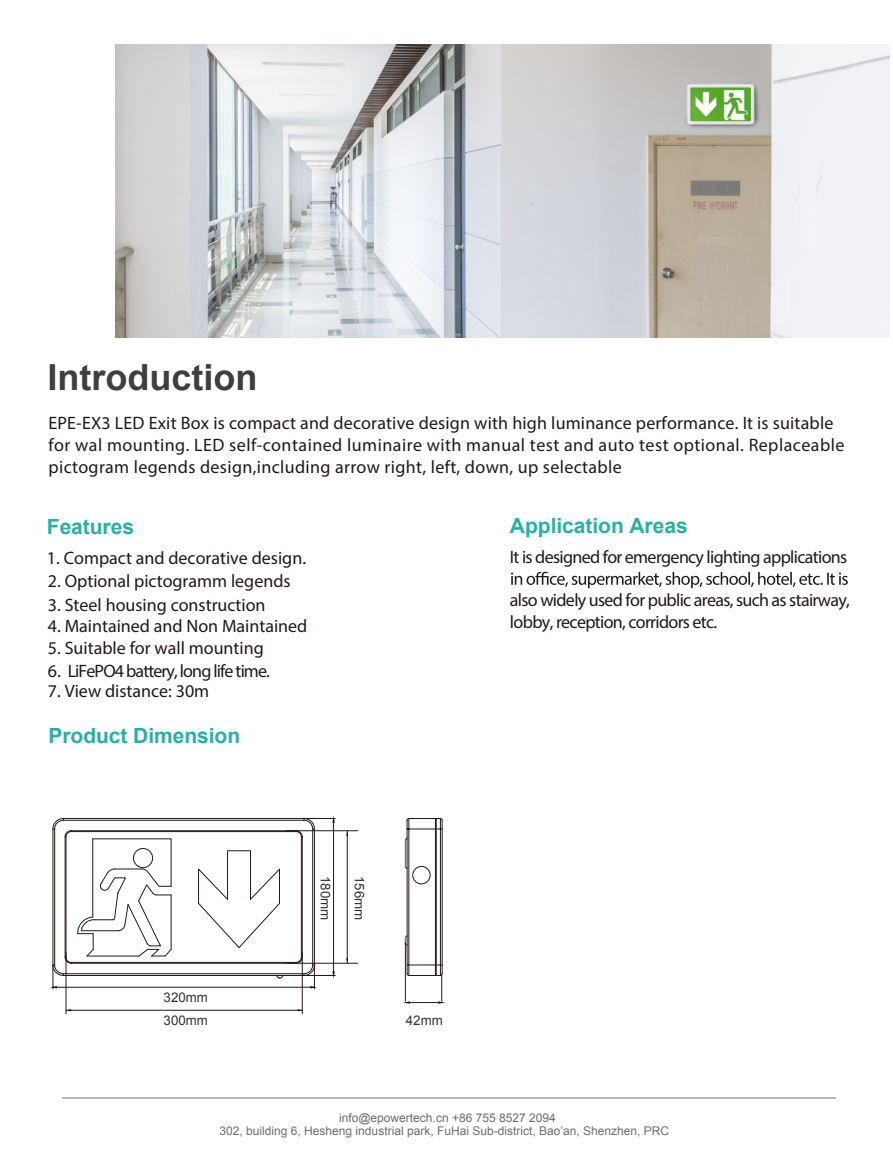
<style>
.page{position:relative;width:893px;height:1153px;background:#fff}
.page>*{position:absolute;margin:0;border:0;box-sizing:border-box;transform-origin:0 0}
.t1{font:700 36px "Arial";color:#3f3f3f}
.t2{font:700 21px "Arial";letter-spacing:-.005em;color:#29b0a4}
.t3{font:18px/21.6px "Myriad Pro";letter-spacing:.02em;color:#231815}
.t4{font:18px "Myriad Pro";color:#231815}
.t5{font:18px "Myriad Pro";letter-spacing:-.035em;color:#231815}
.t6{font:18px "Myriad Pro";letter-spacing:-.05em;color:#231815}
.t7{font:13.35px "Arial";color:#323333}
.t8{font:12px/13.5px "Arial";color:#6d6d6d;text-align:center}
</style>
<div class="page">
<svg style="left:511px;top:571px;width:337px;height:17px"></svg>
<img style="left:115px;top:45px;width:774px;height:292px">
<hr style="left:62px;top:1097px;width:774px;height:1px;background:#6d6d6d">
<svg style="left:50px;top:818px;width:267px;height:170px"></svg>
<hr style="left:66px;top:1009px;width:236px;height:1px;background:#231815">
<hr style="left:304px;top:975px;width:31px;height:1px;background:#231815">
<hr style="left:304px;top:818px;width:31px;height:1px;background:#231815">
<hr style="left:333px;top:822px;width:1px;height:149px;background:#231815">
<svg style="left:332px;top:971px;width:3px;height:7px"></svg>
<svg style="left:403px;top:818px;width:42px;height:185px"></svg>
<hr style="left:66px;top:952px;width:1px;height:61px;background:#231815">
<hr style="left:302px;top:952px;width:1px;height:61px;background:#231815">
<svg style="left:297px;top:1009px;width:6px;height:2px"></svg>
<hr style="left:286px;top:962px;width:71px;height:1px;background:#231815">
<hr style="left:286px;top:830px;width:71px;height:1px;background:#231815">
<hr style="left:347px;top:830px;width:1px;height:133px;background:#231815">
<h1 class="t1" style="left:47px;top:354px;width:211px">Introduction</h1>
<p class="t3" style="left:48px;top:412px;width:797px">EPE-EX3 LED Exit Box is compact and decorative design with high luminance performance. It is suitable for wal mounting. LED self-contained luminaire with manual test and auto test optional. Replaceable pictogram legends design,including arrow right, left, down, up selectable</p>
<p class="t2" style="left:510px;top:512px;width:179px">Application Areas</p>
<p class="t5" style="left:510px;top:546px;width:339px">It is designed for emergency lighting applications</p>
<p class="t5" style="left:510px;top:589px;width:342px">also widely used for public areas, such as stairway,</p>
<p class="t2" style="left:47px;top:512px;width:89px">Features</p>
<p class="t4" style="left:47px;top:547px;width:261px">1. Compact and decorative design.</p>
<p class="t4" style="left:48px;top:569px;width:244px">2. Optional pictogramm legends</p>
<p class="t4" style="left:48px;top:593px;width:219px">3. Steel housing construction</p>
<p class="t4" style="left:48px;top:615px;width:261px">4. Maintained and Non Maintained</p>
<p class="t5" style="left:510px;top:610px;width:209px">lobby, reception, corridors etc.</p>
<p class="t4" style="left:48px;top:636px;width:217px">5. Suitable for wall mounting</p>
<p class="t6" style="left:48px;top:659px;width:223px">6. LiFePO4 battery, long life time.</p>
<p class="t4" style="left:48px;top:680px;width:163px">7. View distance: 30m</p>
<p class="t2" style="left:48px;top:721px;width:193px">Product Dimension</p>
<p class="t7" style="left:164px;top:988px;width:46px">320mm</p>
<p class="t7" style="left:334px;top:875px;width:46px;rotate:90deg">180mm</p>
<p class="t7" style="left:368px;top:875px;width:46px;rotate:90deg">156mm</p>
<p class="t7" style="left:164px;top:1011px;width:46px">300mm</p>
<p class="t7" style="left:406px;top:1011px;width:38px">42mm</p>
<p class="t8" style="left:219px;top:1110px;width:451px">info@epowertech.cn +86 755 8527 2094<br>302, building 6, Hesheng industrial park, FuHai Sub-district, Bao’an, Shenzhen, PRC</p>
</div>
